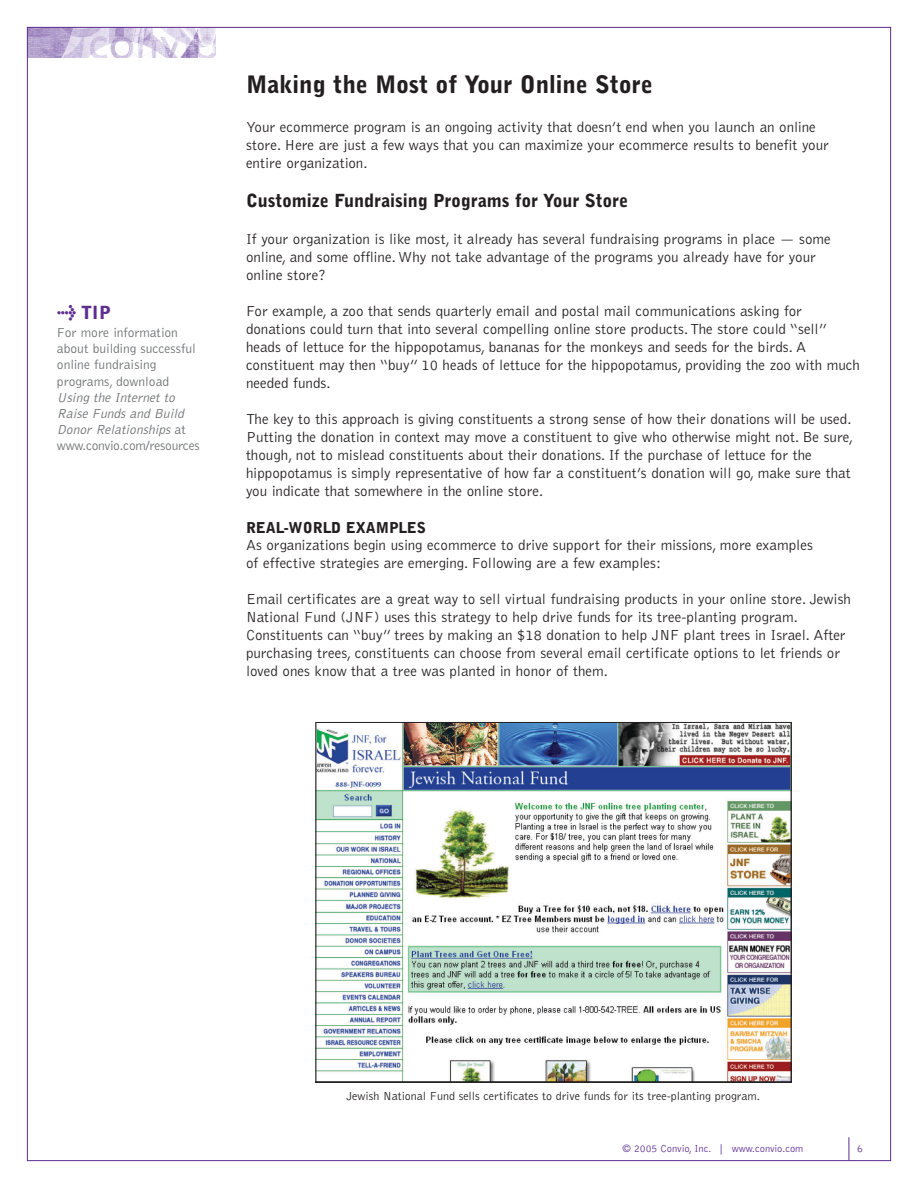
<style>
.page{position:relative;width:918px;height:1188px;background:#fff}
.page>*{position:absolute;margin:0;border:0;box-sizing:border-box;transform-origin:0 0}
.t1{font:900 24px "Bell Gothic BT";color:#231f20}
.t2{font:900 18px "Bell Gothic BT";color:#231f20}
.t3{font:900 18px "Bell Gothic";color:#5e2d91}
.t4{font:300 15px/18px "Bell Gothic";color:#231f20}
.t5{font:900 15px "Bell Gothic BT";color:#231f20}
.t6{font:italic 300 13.5px/16.2px "Bell Gothic";color:#6d6f71}
.t7{font:300 13.5px/16.2px "Bell Gothic";color:#6d6f71}
.t8{font:300 12px "Bell Gothic";color:#231f20}
.t9{font:300 10.5px "Bell Gothic";color:#5e2d91}
.s1{font-family:"Meta Plus";font-size:15px}
.s2{font-style:normal}
</style>
<div class="page">
<img style="left:29px;top:29px;width:187px;height:28px">
<svg style="left:849px;top:1137px;width:1px;height:23px"></svg>
<img style="left:318px;top:724px;width:471px;height:356px">
<p class="t3" style="left:57px;top:305px;width:56px"><span class="s1">&gt;</span> TIP</p>
<p class="t7" style="left:57px;top:325px;width:141px">For more information about building successful online fundraising programs, download</p>
<p class="t6" style="left:57px;top:390px;width:144px">Using the Internet to<br>Raise Funds and Build<br>Donor Relationships <span class="s2">a t www.convio.com/resources</span></p>
<h1 class="t1" style="left:246px;top:76px;width:408px">Making the Most of Your Online Store</h1>
<p class="t4" style="left:246px;top:119px;width:585px">Your ecommerce program is an ongoing activity that doesn’t end when you launch an online store. Here are just a few ways that you can maximize your ecommerce results to benefit your entire organization.</p>
<p class="t2" style="left:246px;top:194px;width:384px">Customize Fundraising Programs for Your Store</p>
<p class="t4" style="left:246px;top:231px;width:586px">If your organization is like most, it already has several fundraising programs in place — some online, and some offline. Why not take advantage of the programs you already have for your online store?</p>
<p class="t4" style="left:246px;top:303px;width:616px">For example, a zoo that sends quarterly email and postal mail communications asking for donations could turn that into several compelling online store products.The store could “sell” heads of lettuce for the hippopotamus, bananas for the monkeys and seeds for the birds. A constituent may then “buy” 10 heads of lettuce for the hippopotamus, providing the zoo with much needed funds.</p>
<p class="t4" style="left:246px;top:411px;width:609px">The key to this approach is giving constituents a strong sense of how their donations will be used.<br>Putting the donation in context may move a constituent to give who otherwise might not. Be sure, though, not to mislead constituents about their donations. If the purchase of lettuce for the hippopotamus is simply representative of how far a constituent’s donation will go, make sure that you indicate that somewhere in the online store.</p>
<p class="t5" style="left:246px;top:522px;width:181px">REAL-WORLD EXAMPLES</p>
<p class="t4" style="left:246px;top:537px;width:568px">As organizations begin using ecommerce to drive support for their missions, more examples of effective strategies are emerging. Following are a few examples:</p>
<p class="t4" style="left:246px;top:591px;width:607px">Email certificates are a great way to sell virtual fundraising products in your online store. Jewish National Fund (JNF) uses this strategy to help drive funds for its tree-planting program.<br>Constituents can “buy” trees by making an $18 donation to help JNF plant trees in Israel. After purchasing trees, constituents can choose from several email certificate options to let friends or loved ones know that a tree was planted in honor of them.</p>
<p class="t8" style="left:346px;top:1091px;width:415px">Jewish National Fund sells certificates to drive funds for its tree-planting program.</p>
<p class="t9" style="left:622px;top:1144px;width:182px">© 2005 Convio, Inc. | www.convio.com</p>
<p class="t9" style="left:857px;top:1144px;width:7px">6</p>
</div>
